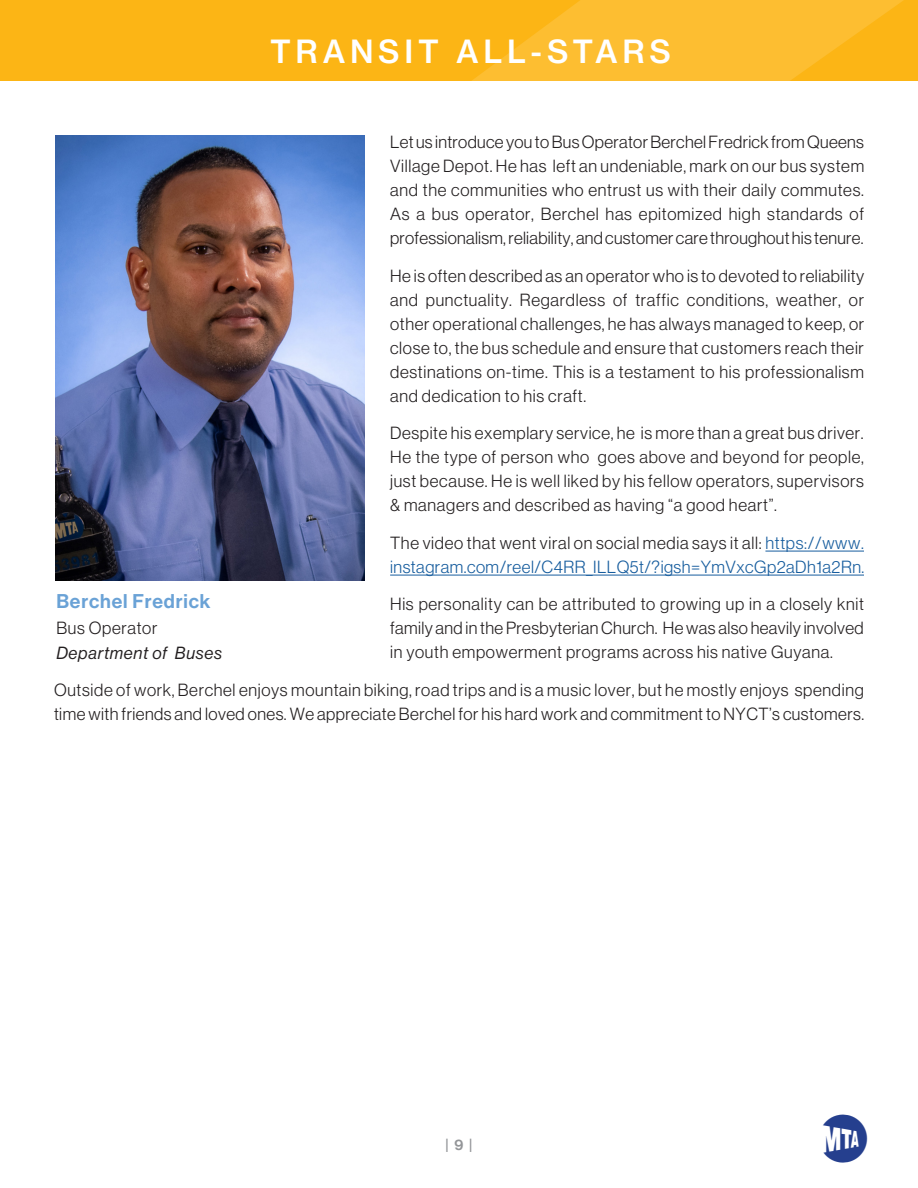
<style>
.page{position:relative;width:918px;height:1188px;background:#fff}
.page>*{position:absolute;margin:0;border:0;box-sizing:border-box;transform-origin:0 0}
.t1{font:500 48px "MTA Logo";color:#253f8e}
.t2{font:31.5px "N Haas Grotesk TX Pro 65 Md";letter-spacing:.15em;color:#fff}
.t3{font:19.5px "N Haas Grotesk DS Pro 65 Md";letter-spacing:.04em;color:#6aa2d6}
.t4{font:17.25px/24px "N Haas Grotesk DS Pro 45 Lt";letter-spacing:.04em;color:#231f20;text-align:justify}
.t5{font:17.25px/24px "N Haas Grotesk DS Pro 45 Lt";letter-spacing:.03em;color:#175d9e}
.t6{font:17.25px/25.5px "N Haas Grotesk DS Pro 56 It";letter-spacing:.04em;color:#231f20}
.t7{font:15px "N Haas Grotesk DS Pro 65 Md";color:#939598}
.s1{color:#231f20}
.s2{font-family:"N Haas Grotesk DS Pro 45 Lt"}
</style>
<div class="page">
<div style="left:699px;top:0;width:219px;height:81px;background:#fcb515"></div>
<svg style="left:580px;top:0;width:324px;height:81px;fill:#fdbe31"></svg>
<svg style="left:0;top:0;width:580px;height:81px;background:#fcb517"></svg>
<hr style="left:765px;top:551px;width:99px;height:1px;background:#175d9e">
<hr style="left:390px;top:575px;width:474px;height:1px;background:#175d9e">
<img style="left:56px;top:135px;width:308px;height:445px">
<p class="t2" style="left:270px;top:32px;width:402px">TRANSIT ALL-STARS</p>
<p class="t4" style="left:390px;top:130px;width:476px">Let us introduce you to Bus Operator Berchel Fredrick from Queens Village Depot. He has left an undeniable, mark on our bus system and the communities who entrust us with their daily commutes.<br>As a bus operator, Berchel has epitomized high standards of professionalism, reliability, and customer care throughout his tenure.</p>
<p class="t4" style="left:390px;top:264px;width:476px">He is often described as an operator who is to devoted to reliability and punctuality. Regardless of traffic conditions, weather, or other operational challenges, he has always managed to keep, or close to, the bus schedule and ensure that customers reach their destinations on-time. This is a testament to his professionalism and dedication to his craft.</p>
<p class="t4" style="left:390px;top:421px;width:475px">Despite his exemplary service, he is more than a great bus driver.<br>He the type of person who goes above and beyond for people, just because. He is well liked by his fellow operators, supervisors &amp; managers and described as having “a good heart”.</p>
<p class="t5" style="left:390px;top:531px;width:476px"><span class="s1">The video that went viral on social media says it all:</span> https://www. instagram.com/reel/C4RR_ILLQ5t/?igsh=YmVxcGp2aDh1a2Rn.</p>
<p class="t4" style="left:390px;top:592px;width:475px">His personality can be attributed to growing up in a closely knit family and in the Presbyterian Church. He was also heavily involved in youth empowerment programs across his native Guyana.</p>
<p class="t4" style="left:54px;top:678px;width:812px">Outside of work, Berchel enjoys mountain biking, road trips and is a music lover, but he mostly enjoys spending time with friends and loved ones. We appreciate Berchel for his hard work and commitment to NYCT’s customers.</p>
<p class="t3" style="left:56px;top:590px;width:156px">Berchel Fredrick</p>
<p class="t6" style="left:56px;top:615px;width:167px"><span class="s2">Bus Operator<br></span>Department of Buses</p>
<p class="t7" style="left:446px;top:1136px;width:28px">| 9 |</p>
<h1 class="t1" style="left:823px;top:1115px;width:47px">M</h1>
</div>
